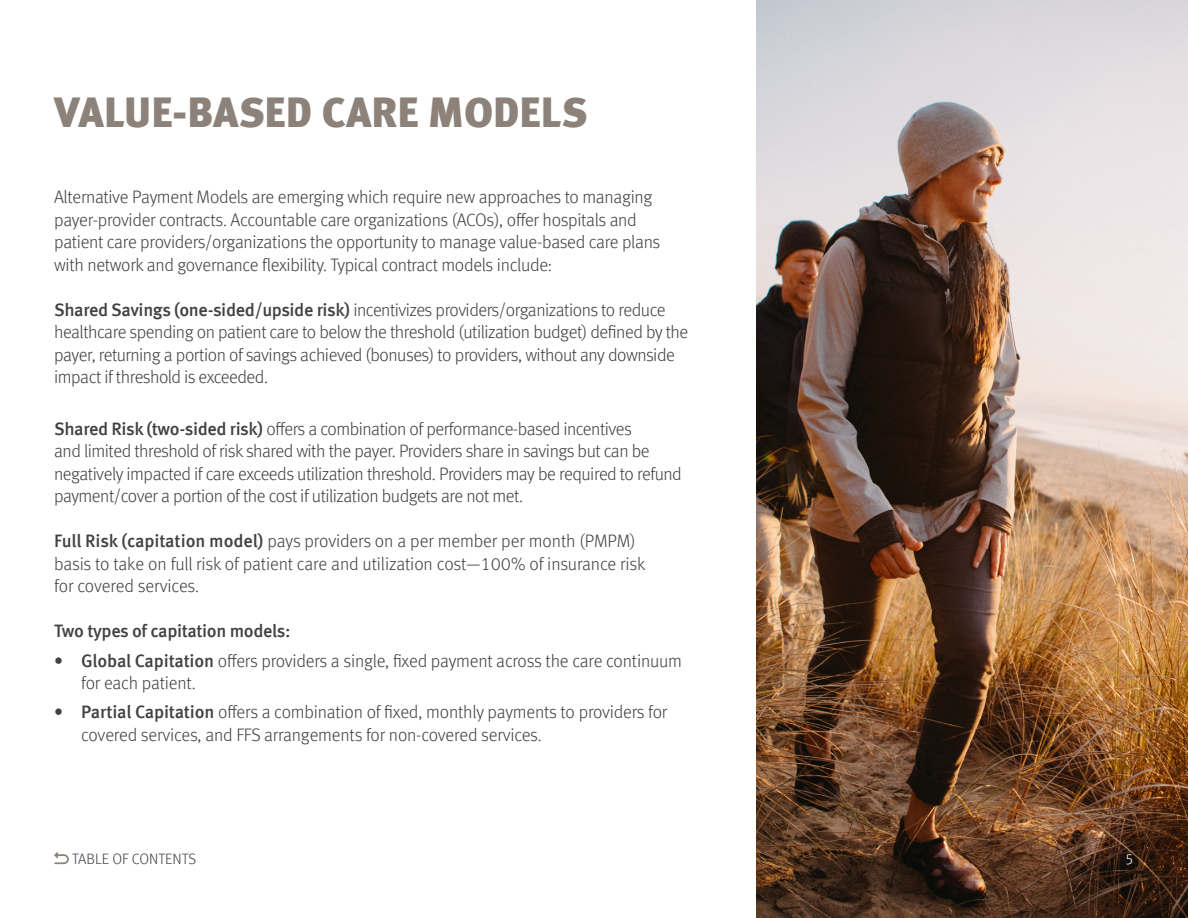
<style>
.page{position:relative;width:1188px;height:918px;background:#fff}
.page>*{position:absolute;margin:0;border:0;box-sizing:border-box;transform-origin:0 0}
.t1{font:900 42px "Meta Offc";color:#8c8279}
.t2{font:300 18px/22.5px "Meta Offc";letter-spacing:-.025em;color:#414042}
.t3{font:300 18px/22.5px "Meta Offc";letter-spacing:-.005em;color:#414042}
.t4{font:500 18px "Meta Offc";letter-spacing:-.02em;color:#414042}
.t5{font:300 15px "Meta Offc";color:#414042}
.t6{font:300 15px "Meta Offc";color:#fff}
.s1{font-weight:500}
</style>
<div class="page">
<img style="left:756px;top:0;width:432px;height:918px">
<svg style="left:54px;top:852px;width:15px;height:12px"></svg>
<h1 class="t1" style="left:54px;top:87px;width:535px">VALUE-BASED CARE MODELS</h1>
<p class="t2" style="left:54px;top:186px;width:608px">Alternative Payment Models are emerging which require new approaches to managing payer-provider contracts. Accountable care organizations (ACOs), offer hospitals and patient care providers/organizations the opportunity to manage value-based care plans with network and governance flexibility. Typical contract models include:</p>
<p class="t2" style="left:54px;top:299px;width:636px"><span class="s1">Shared Savings (one-sided/upside risk)</span> incentivizes providers/organizations to reduce healthcare spending on patient care to below the threshold (utilization budget) defined by the payer, returning a portion of savings achieved (bonuses) to providers, without any downside impact if threshold is exceeded.</p>
<p class="t2" style="left:54px;top:418px;width:629px"><span class="s1">Shared Risk (two-sided risk)</span> offers a combination of performance-based incentives<br>and limited threshold of risk shared with the payer. Providers share in savings but can be negatively impacted if care exceeds utilization threshold. Providers may be required to refund payment/cover a portion of the cost if utilization budgets are not met.</p>
<p class="t3" style="left:54px;top:530px;width:593px"><span class="s1">Full Risk (capitation model)</span> pays providers on a per member per month (PMPM) basis to take on full risk of patient care and utilization cost—100% of insurance risk for covered services.</p>
<p class="t4" style="left:54px;top:621px;width:238px">Two types of capitation models:</p>
<p class="t2" style="left:81px;top:650px;width:602px;text-indent:-27px"><span class="s1">• Global Capitation</span> offers providers a single, fixed payment across the care continuum for each patient.</p>
<p class="t2" style="left:81px;top:701px;width:588px;text-indent:-27px"><span class="s1">• Partial Capitation</span> offers a combination of fixed, monthly payments to providers for covered services, and FFS arrangements for non-covered services.</p>
<p class="t5" style="left:72px;top:850px;width:125px">TABLE OF CONTENTS</p>
<p class="t6" style="left:1125px;top:850px;width:10px">5</p>
</div>
